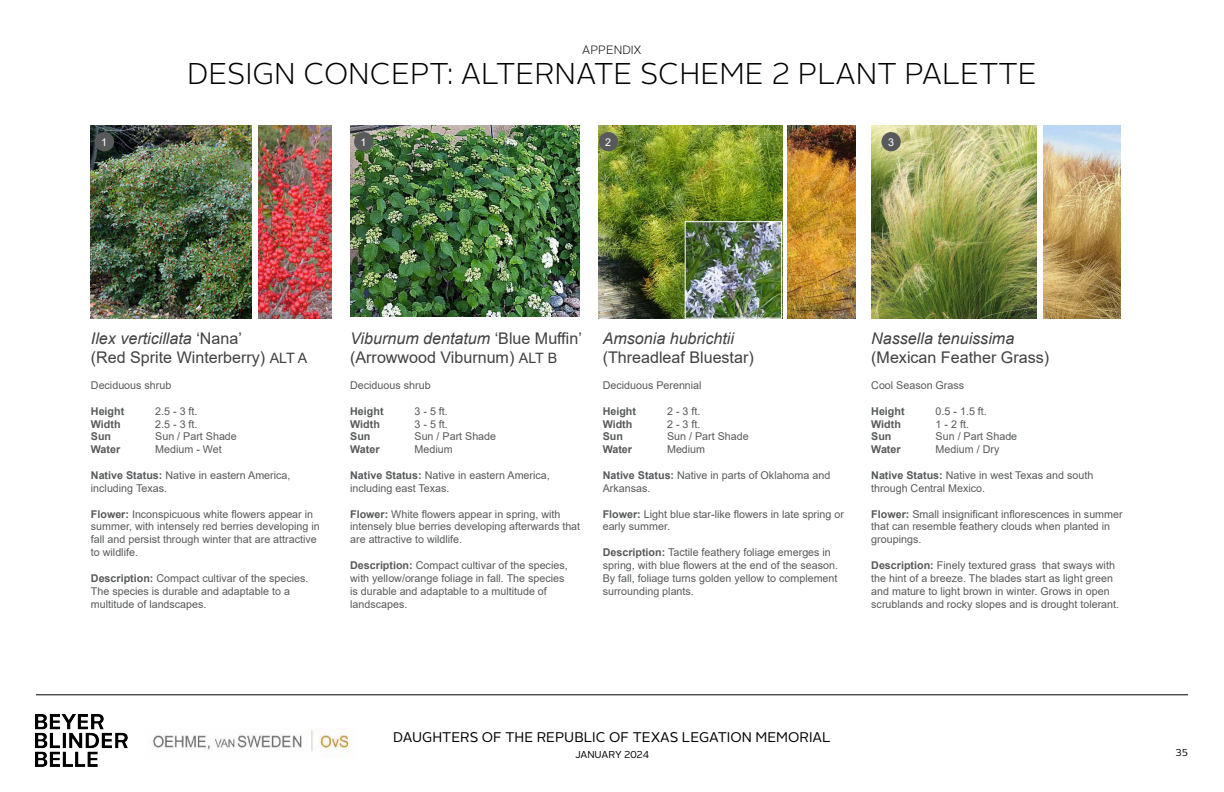
<style>
.page{position:relative;width:1224px;height:792px;background:#fff}
.page>*{position:absolute;margin:0;border:0;box-sizing:border-box;transform-origin:0 0}
.t1{font:300 30px "Alright Sans LT";color:#000}
.t2{font:16.1px/19.3px "Arial";color:#414042}
.t3{font:italic 16.1px "Arial";color:#414042}
.t4{font:14px "Alright Sans LT";color:#000}
.t5{font:300 12px "Alright Sans LT";color:#000}
.t6{font:10.7px/12.9px "Arial";color:#58595b}
.t7{font:700 10.7px "Arial";color:#58595b}
.t8{font:10.7px "Arial";color:#fff}
.t9{font:10px "Alright Sans LT";color:#000}
.s1{font-style:italic}
.s2{font-size:14.3px}
.s3{font-weight:700}
</style>
<div class="page">
<img style="left:152px;top:730px;width:198px;height:26px">
<img style="left:350px;top:126px;width:230px;height:190px">
<img style="left:91px;top:126px;width:161px;height:193px">
<img style="left:258px;top:126px;width:73px;height:193px">
<img style="left:871px;top:126px;width:166px;height:193px">
<img style="left:599px;top:126px;width:183px;height:193px">
<img style="left:788px;top:126px;width:67px;height:193px">
<img style="left:687px;top:223px;width:93px;height:94px">
<div style="left:685px;top:221px;width:97px;height:98px;border:1px solid #fff"></div>
<img style="left:1043px;top:126px;width:77px;height:193px">
<div style="left:354px;top:132px;width:19px;height:19px;background:#58595b;border-radius:50%"></div>
<div style="left:95px;top:132px;width:19px;height:19px;background:#58595b;border-radius:50%"></div>
<div style="left:599px;top:132px;width:19px;height:19px;background:#58595b;border-radius:50%"></div>
<div style="left:881px;top:132px;width:20px;height:19px;background:#58595b;border-radius:50%"></div>
<img style="left:36px;top:714px;width:92px;height:53px">
<hr style="left:36px;top:694px;width:1152px;height:1px;background:#000">
<p class="t5" style="left:582px;top:42px;width:61px">APPENDIX</p>
<h1 class="t1" style="left:187px;top:54px;width:851px">DESIGN CONCEPT: ALTERNATE SCHEME 2 PLANT PALETTE</h1>
<p class="t8" style="left:101px;top:135px;width:7px">1</p>
<p class="t8" style="left:605px;top:135px;width:7px">2</p>
<p class="t8" style="left:888px;top:135px;width:7px">3</p>
<p class="t8" style="left:361px;top:135px;width:7px">1</p>
<h2 class="t2" style="left:91px;top:329px;width:218px"><span class="s1">Ilex verticillata</span> ‘Nana’<br>(Red Sprite Winterberry) <span class="s2">ALT A</span></h2>
<p class="t6" style="left:91px;top:379px;width:82px">Deciduous shrub</p>
<p class="t7" style="left:91px;top:403px;width:35px">Height</p>
<p class="t6" style="left:155px;top:404px;width:44px">2.5 - 3 ft.</p>
<p class="t7" style="left:91px;top:416px;width:31px">Width</p>
<p class="t6" style="left:155px;top:417px;width:44px">2.5 - 3 ft.</p>
<p class="t7" style="left:91px;top:429px;width:22px">Sun</p>
<p class="t6" style="left:155px;top:430px;width:83px">Sun / Part Shade</p>
<p class="t7" style="left:91px;top:442px;width:31px">Water</p>
<p class="t6" style="left:155px;top:443px;width:68px">Medium - Wet</p>
<p class="t6" style="left:91px;top:469px;width:201px"><span class="s3">Native Status:</span> Native in eastern America, including Texas.</p>
<p class="t6" style="left:91px;top:507px;width:230px"><span class="s3">Flower:</span> Inconspicuous white flowers appear in summer, with intensely red berries developing in fall and persist through winter that are attractive to wildlife.</p>
<p class="t6" style="left:91px;top:572px;width:219px"><span class="s3">Description:</span> Compact cultivar of the species.<br>The species is durable and adaptable to a multitude of landscapes.</p>
<h2 class="t2" style="left:350px;top:329px;width:233px"><span class="s1">Viburnum dentatum</span> ‘Blue Muffin’ (Arrowwood Viburnum) <span class="s2">ALT B</span></h2>
<p class="t6" style="left:350px;top:379px;width:82px">Deciduous shrub</p>
<p class="t7" style="left:350px;top:403px;width:35px">Height</p>
<p class="t6" style="left:415px;top:404px;width:35px">3 - 5 ft.</p>
<p class="t7" style="left:350px;top:416px;width:31px">Width</p>
<p class="t6" style="left:415px;top:417px;width:35px">3 - 5 ft.</p>
<p class="t7" style="left:350px;top:429px;width:22px">Sun</p>
<p class="t6" style="left:415px;top:430px;width:83px">Sun / Part Shade</p>
<p class="t7" style="left:350px;top:442px;width:31px">Water</p>
<p class="t6" style="left:415px;top:443px;width:40px">Medium</p>
<p class="t6" style="left:350px;top:469px;width:201px"><span class="s3">Native Status:</span> Native in eastern America, including east Texas.</p>
<p class="t6" style="left:350px;top:507px;width:232px"><span class="s3">Flower:</span> White flowers appear in spring, with intensely blue berries developing afterwards that are attractive to wildlife.</p>
<p class="t6" style="left:350px;top:559px;width:219px"><span class="s3">Description:</span> Compact cultivar of the species, with yellow/orange foliage in fall. The species is durable and adaptable to a multitude of landscapes.</p>
<h2 class="t3" style="left:603px;top:328px;width:133px">Amsonia hubrichtii</h2>
<h2 class="t2" style="left:603px;top:348px;width:153px">(Threadleaf Bluestar)</h2>
<p class="t6" style="left:603px;top:379px;width:100px">Deciduous Perennial</p>
<p class="t7" style="left:603px;top:403px;width:35px">Height</p>
<p class="t6" style="left:667px;top:404px;width:35px">2 - 3 ft.</p>
<p class="t7" style="left:603px;top:416px;width:31px">Width</p>
<p class="t6" style="left:667px;top:417px;width:35px">2 - 3 ft.</p>
<p class="t7" style="left:603px;top:429px;width:22px">Sun</p>
<p class="t6" style="left:667px;top:430px;width:83px">Sun / Part Shade</p>
<p class="t7" style="left:603px;top:442px;width:31px">Water</p>
<p class="t6" style="left:667px;top:443px;width:40px">Medium</p>
<p class="t6" style="left:603px;top:469px;width:229px"><span class="s3">Native Status:</span> Native in parts of Oklahoma and<br>Arkansas.</p>
<p class="t6" style="left:603px;top:507px;width:243px"><span class="s3">Flower:</span> Light blue star-like flowers in late spring or early summer.</p>
<p class="t6" style="left:603px;top:546px;width:237px"><span class="s3">Description:</span> Tactile feathery foliage emerges in spring, with blue flowers at the end of the season.<br>By fall, foliage turns golden yellow to complement surrounding plants.</p>
<h2 class="t3" style="left:871px;top:328px;width:144px">Nassella tenuissima</h2>
<h2 class="t2" style="left:871px;top:348px;width:179px">(Mexican Feather Grass)</h2>
<p class="t6" style="left:871px;top:379px;width:94px">Cool Season Grass</p>
<p class="t7" style="left:871px;top:403px;width:35px">Height</p>
<p class="t6" style="left:936px;top:404px;width:53px">0.5 - 1.5 ft.</p>
<p class="t7" style="left:871px;top:416px;width:31px">Width</p>
<p class="t6" style="left:936px;top:417px;width:35px">1 - 2 ft.</p>
<p class="t7" style="left:871px;top:429px;width:22px">Sun</p>
<p class="t6" style="left:936px;top:430px;width:83px">Sun / Part Shade</p>
<p class="t7" style="left:871px;top:442px;width:31px">Water</p>
<p class="t6" style="left:936px;top:443px;width:65px">Medium / Dry</p>
<p class="t6" style="left:871px;top:469px;width:224px"><span class="s3">Native Status:</span> Native in west Texas and south through Central Mexico.</p>
<p class="t6" style="left:871px;top:507px;width:253px"><span class="s3">Flower:</span> Small insignificant inflorescences in summer that can resemble feathery clouds when planted in groupings.</p>
<p class="t6" style="left:871px;top:559px;width:249px"><span class="s3">Description:</span> Finely textured grass that sways with the hint of a breeze. The blades start as light green and mature to light brown in winter. Grows in open scrublands and rocky slopes and is drought tolerant.</p>
<h3 class="t4" style="left:393px;top:727px;width:439px">DAUGHTERS OF THE REPUBLIC OF TEXAS LEGATION MEMORIAL</h3>
<p class="t9" style="left:575px;top:748px;width:75px">JANUARY 2024</p>
<p class="t9" style="left:1176px;top:746px;width:14px">35</p>
</div>
